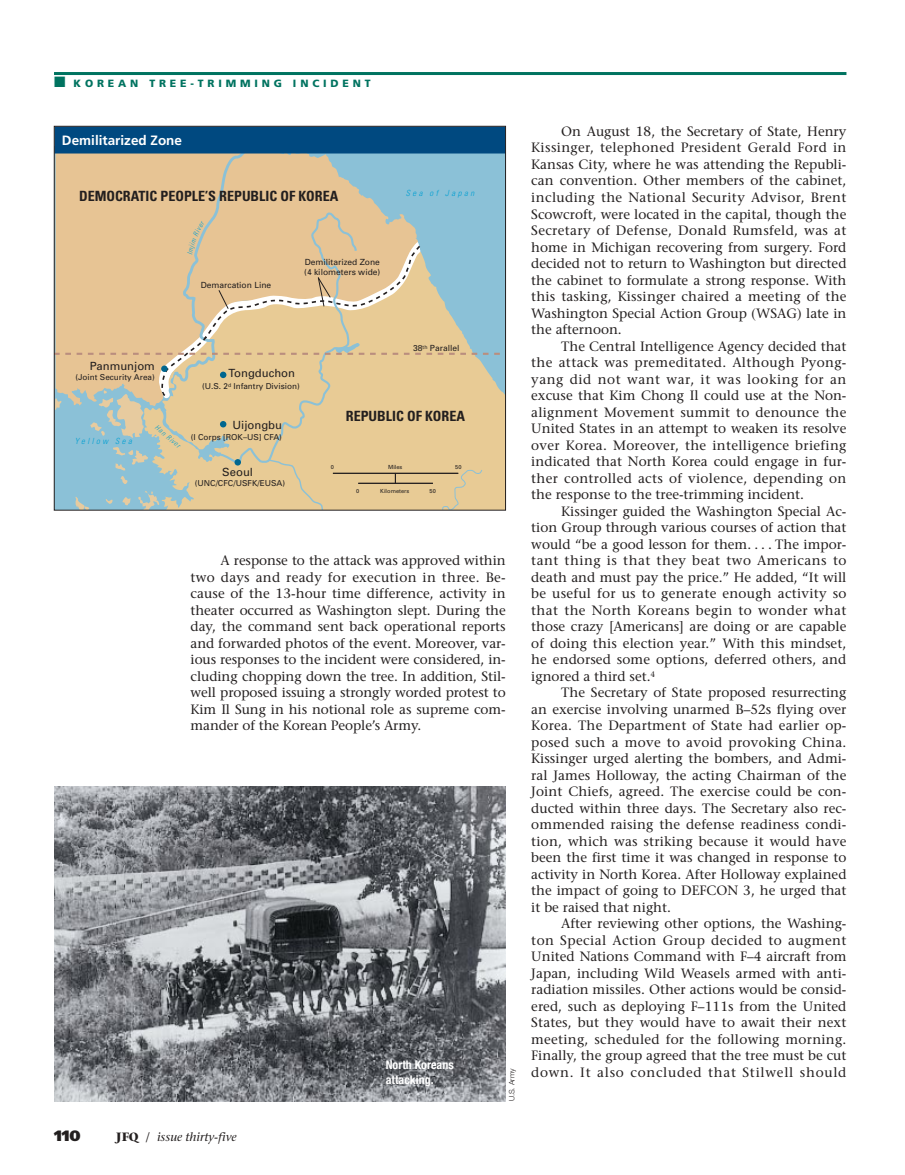
<style>
.page{position:relative;width:905px;height:1175px;background:#fff}
.page>*{position:absolute;margin:0;border:0;box-sizing:border-box;transform-origin:0 0}
.t1{font:900 15px "Frutiger";color:#231f1f}
.t2{font:700 condensed 14.1px "Univers";color:#231f1f}
.t3{font:13.5px/16.5px "Stone Serif";color:#231f1f;text-align:justify}
.t4{font:700 13.5px "Frutiger";color:#fff}
.t5{font:700 condensed 12px/15px "Helvetica Neue";color:#fff}
.t6{font:italic 12px "Stone Serif";color:#231f1f}
.t7{font:11.25px "Univers";color:#231f1f}
.t8{font:900 10.5px "Frutiger";letter-spacing:.365em;color:#007360}
.t9{font:8.4px/9.9px "Univers";color:#231f1f}
.t10{font:italic 300 condensed 8.4px "Univers";letter-spacing:.3em;color:#009fd2}
.t11{font:8.25px "Univers";color:#231f1f}
.t12{font:8.1px "Univers";color:#231f1f}
.t13{font:300 7.5px "Helvetica Neue";color:#231f1f}
.t14{font:italic 300 condensed 7.05px "Univers";color:#009fd2}
.t15{font:5.7px "Univers";color:#231f1f}
.s1{font-weight:700;font-style:normal}
.s2{font-style:normal}
</style>
<div class="page">
<div style="left:54px;top:126px;width:451px;height:27px;background:#004980"></div>
<hr style="left:54px;top:72px;width:792px;height:3px;background:#007360">
<img style="left:54px;top:786px;width:452px;height:315px">
<svg style="left:54px;top:146px;width:452px;height:364px;background:#cec2a1"></svg>
<p class="t8" style="left:54px;top:79px;width:318px">■ KOREAN TREE-TRIMMING INCIDENT</p>
<p class="t4" style="left:62px;top:134px;width:122px">Demilitarized Zone</p>
<p class="t2" style="left:79px;top:191px;width:261px">DEMOCRATIC PEOPLE’S REPUBLIC OF KOREA</p>
<p class="t7" style="left:90px;top:361px;width:67px">Panmunjom</p>
<p class="t11" style="left:75px;top:373px;width:81px">(Joint Security Area)</p>
<p class="t9" style="left:201px;top:280px;width:72px">Demarcation Line</p>
<p class="t9" style="left:304px;top:257px;width:78px">Demilitarized Zone (4 kilometers wide)</p>
<p class="t7" style="left:228px;top:369px;width:68px">Tongduchon</p>
<p class="t12" style="left:202px;top:383px;width:99px">(U.S. 2<sup>d</sup> Infantry Division)</p>
<p class="t10" style="left:406px;top:190px;width:70px">Sea of Japan</p>
<p class="t9" style="left:413px;top:344px;width:48px">38<sup>th</sup> Parallel</p>
<p class="t10" style="left:75px;top:438px;width:59px">Yellow Sea</p>
<p class="t14" style="left:158px;top:424px;width:32px;rotate:40deg">Han River</p>
<p class="t7" style="left:232px;top:420px;width:51px">Uijongbu</p>
<p class="t12" style="left:191px;top:434px;width:93px">(I Corps [ROK–US] CFA)</p>
<p class="t7" style="left:222px;top:467px;width:32px">Seoul</p>
<p class="t12" style="left:195px;top:480px;width:92px">(UNC/CFC/USFK/EUSA)</p>
<p class="t2" style="left:346px;top:411px;width:121px">REPUBLIC OF KOREA</p>
<p class="t15" style="left:331px;top:465px;width:5px">0</p>
<p class="t15" style="left:356px;top:488px;width:5px">0</p>
<p class="t15" style="left:388px;top:465px;width:16px">Miles</p>
<p class="t15" style="left:380px;top:488px;width:30px">Kilometers</p>
<p class="t15" style="left:429px;top:488px;width:8px">50</p>
<p class="t15" style="left:455px;top:465px;width:8px">50</p>
<p class="t3" style="left:191px;top:553px;width:317px;text-indent:30px">A response to the attack was approved within two days and ready for execution in three. Be&shy;cause of the 13-hour time difference, activity in theater occurred as Washington slept. During the day, the command sent back operational reports and forwarded photos of the event. Moreover, var&shy;ious responses to the incident were considered, in&shy;cluding chopping down the tree. In addition, Stil&shy;well proposed issuing a strongly worded protest to Kim Il Sung in his notional role as supreme com&shy;mander of the Korean People’s Army.</p>
<p class="t5" style="left:386px;top:1058px;width:69px">North Koreans attacking.</p>
<p class="t13" style="left:509px;top:1101px;width:34px;rotate:-90deg">U.S. Army</p>
<p class="t1" style="left:54px;top:1130px;width:28px">110</p>
<p class="t6" style="left:116px;top:1132px;width:122px"><span class="s1">JFQ</span> <span class="s2">/</span> issue thirty-five</p>
<p class="t3" style="left:531px;top:124px;width:317px;text-indent:30px">On August 18, the Secretary of State, Henry Kissinger, telephoned President Gerald Ford in Kansas City, where he was attending the Republi&shy;can convention. Other members of the cabinet, including the National Security Advisor, Brent Scowcroft, were located in the capital, though the Secretary of Defense, Donald Rumsfeld, was at home in Michigan recovering from surgery. Ford decided not to return to Washington but directed the cabinet to formulate a strong response. With this tasking, Kissinger chaired a meeting of the Washington Special Action Group (WSAG) late in the afternoon.</p>
<p class="t3" style="left:531px;top:339px;width:317px;text-indent:30px">The Central Intelligence Agency decided that the attack was premeditated. Although Pyong&shy;yang did not want war, it was looking for an excuse that Kim Chong Il could use at the Non&shy;alignment Movement summit to denounce the United States in an attempt to weaken its resolve over Korea. Moreover, the intelligence briefing indicated that North Korea could engage in fur&shy;ther controlled acts of violence, depending on the response to the tree-trimming incident.</p>
<p class="t3" style="left:531px;top:504px;width:317px;text-indent:30px">Kissinger guided the Washington Special Ac&shy;tion Group through various courses of action that would “be a good lesson for them. . . . The impor&shy;tant thing is that they beat two Americans to death and must pay the price.” He added, “It will be useful for us to generate enough activity so that the North Koreans begin to wonder what those crazy [Americans] are doing or are capable of doing this election year.” With this mindset, he endorsed some options, deferred others, and ignored a third set.<sup>4</sup></p>
<p class="t3" style="left:531px;top:685px;width:317px;text-indent:30px">The Secretary of State proposed resurrecting an exercise involving unarmed B–52s flying over Korea. The Department of State had earlier op&shy;posed such a move to avoid provoking China.<br>Kissinger urged alerting the bombers, and Admi&shy;ral James Holloway, the acting Chairman of the Joint Chiefs, agreed. The exercise could be con&shy;ducted within three days. The Secretary also rec&shy;ommended raising the defense readiness condi&shy;tion, which was striking because it would have been the first time it was changed in response to activity in North Korea. After Holloway explained the impact of going to DEFCON 3, he urged that it be raised that night.</p>
<p class="t3" style="left:531px;top:916px;width:317px;text-indent:30px">After reviewing other options, the Washing&shy;ton Special Action Group decided to augment United Nations Command with F–4 aircraft from Japan, including Wild Weasels armed with anti&shy;radiation missiles. Other actions would be consid&shy;ered, such as deploying F–111s from the United States, but they would have to await their next meeting, scheduled for the following morning.<br>Finally, the group agreed that the tree must be cut down. It also concluded that Stilwell should</p>
</div>
